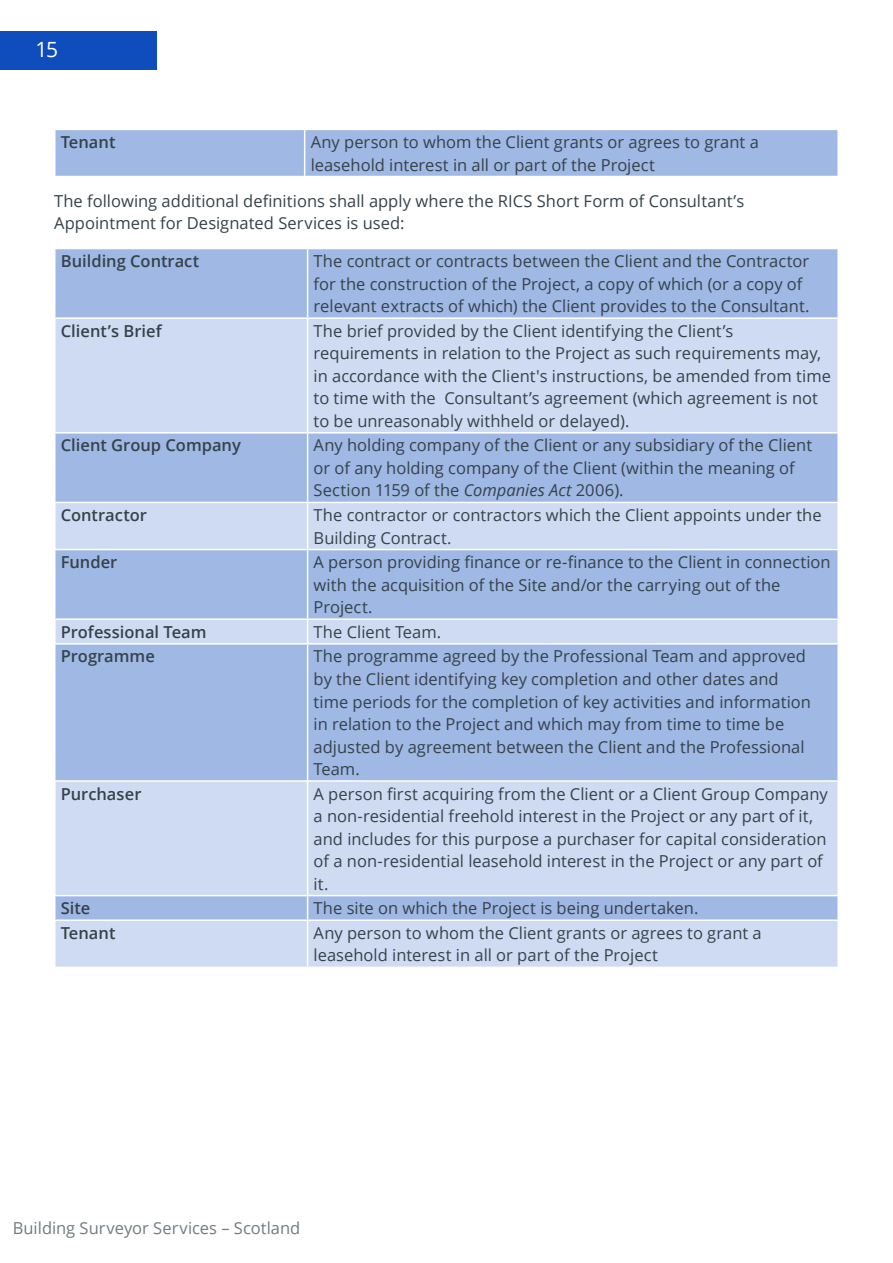
<style>
.page{position:relative;width:893px;height:1263px;background:#fff}
.page>*{position:absolute;margin:0;border:0;box-sizing:border-box;transform-origin:0 0}
.t1{font:21px "Open Sans";color:#fff}
.t2{font:16.5px/22.5px "Open Sans";color:#36424a}
.t3{font:600 16.5px "Open Sans";color:#36424a}
.t4{font:16.5px "Open Sans";color:#727b80}
.s1{font-style:italic}
</style>
<div class="page">
<div style="left:0;top:31px;width:157px;height:39px;background:#0f4dbc"></div>
<div style="left:56px;top:130px;width:781px;height:46px;background:#9fb8e4"></div>
<hr style="left:304px;top:130px;width:1px;height:46px;background:#fff">
<div style="left:56px;top:249px;width:781px;height:68px;background:#9fb8e4"></div>
<svg style="left:56px;top:319px;width:781px;height:648px;background:#b8caeb"></svg>
<hr style="left:307px;top:249px;width:1px;height:68px;background:#fff">
<hr style="left:307px;top:319px;width:1px;height:113px;background:#fff">
<hr style="left:54px;top:432px;width:254px;height:2px;background:#fff">
<hr style="left:308px;top:432px;width:531px;height:2px;background:#fff">
<hr style="left:307px;top:434px;width:1px;height:68px;background:#fff">
<hr style="left:54px;top:502px;width:254px;height:1px;background:#fff">
<hr style="left:308px;top:502px;width:531px;height:1px;background:#fff">
<hr style="left:307px;top:503px;width:1px;height:46px;background:#fff">
<hr style="left:54px;top:549px;width:254px;height:1px;background:#fff">
<hr style="left:308px;top:549px;width:531px;height:1px;background:#fff">
<hr style="left:307px;top:550px;width:1px;height:68px;background:#fff">
<hr style="left:54px;top:618px;width:254px;height:2px;background:#fff">
<hr style="left:308px;top:618px;width:531px;height:2px;background:#fff">
<svg style="left:307px;top:620px;width:1px;height:23px"></svg>
<hr style="left:54px;top:643px;width:254px;height:2px;background:#fff">
<hr style="left:308px;top:643px;width:531px;height:2px;background:#fff">
<hr style="left:307px;top:645px;width:1px;height:135px;background:#fff">
<hr style="left:54px;top:780px;width:254px;height:2px;background:#fff">
<hr style="left:308px;top:780px;width:531px;height:2px;background:#fff">
<hr style="left:307px;top:782px;width:1px;height:113px;background:#fff">
<hr style="left:54px;top:895px;width:254px;height:1px;background:#fff">
<hr style="left:308px;top:895px;width:531px;height:1px;background:#fff">
<svg style="left:307px;top:896px;width:1px;height:23px"></svg>
<hr style="left:54px;top:919px;width:254px;height:2px;background:#fff">
<hr style="left:308px;top:919px;width:531px;height:2px;background:#fff">
<hr style="left:307px;top:921px;width:1px;height:46px;background:#fff">
<p class="t1" style="left:35px;top:35px;width:24px">15</p>
<p class="t3" style="left:61px;top:131px;width:56px">Tenant</p>
<p class="t2" style="left:311px;top:130px;width:450px">Any person to whom the Client grants or agrees to grant a leasehold interest in all or part of the Project</p>
<p class="t2" style="left:54px;top:189px;width:692px">The following additional definitions shall apply where the RICS Short Form of Consultant’s<br>Appointment for Designated Services is used:</p>
<p class="t3" style="left:61px;top:250px;width:140px">Building Contract</p>
<p class="t2" style="left:314px;top:249px;width:497px">The contract or contracts between the Client and the Contractor for the construction of the Project, a copy of which (or a copy of relevant extracts of which) the Client provides to the Consultant.</p>
<p class="t3" style="left:61px;top:319px;width:103px">Client’s Brief</p>
<p class="t2" style="left:314px;top:319px;width:519px">The brief provided by the Client identifying the Client’s requirements in relation to the Project as such requirements may, in accordance with the Client's instructions, be amended from time to time with the Consultant’s agreement (which agreement is not to be unreasonably withheld or delayed).</p>
<p class="t3" style="left:61px;top:434px;width:182px">Client Group Company</p>
<p class="t2" style="left:314px;top:434px;width:500px">Any holding company of the Client or any subsidiary of the Client or of any holding company of the Client (within the meaning of<br>Section 1159 of the <span class="s1">Companies Act</span> 2006).</p>
<p class="t3" style="left:61px;top:504px;width:88px">Contractor</p>
<p class="t2" style="left:314px;top:503px;width:510px">The contractor or contractors which the Client appoints under the<br>Building Contract.</p>
<p class="t3" style="left:61px;top:551px;width:58px">Funder</p>
<p class="t2" style="left:314px;top:550px;width:519px">A person providing finance or re-finance to the Client in connection with the acquisition of the Site and/or the carrying out of the<br>Project.</p>
<p class="t3" style="left:61px;top:620px;width:147px">Professional Team</p>
<p class="t2" style="left:314px;top:620px;width:127px">The Client Team.</p>
<p class="t3" style="left:61px;top:645px;width:96px">Programme</p>
<p class="t2" style="left:314px;top:645px;width:499px">The programme agreed by the Professional Team and approved by the Client identifying key completion and other dates and time periods for the completion of key activities and information in relation to the Project and which may from time to time be adjusted by agreement between the Client and the Professional Team.</p>
<p class="t3" style="left:61px;top:782px;width:82px">Purchaser</p>
<p class="t2" style="left:314px;top:782px;width:516px">A person first acquiring from the Client or a Client Group Company a non-residential freehold interest in the Project or any part of it, and includes for this purpose a purchaser for capital consideration of a non-residential leasehold interest in the Project or any part of it.</p>
<p class="t3" style="left:61px;top:897px;width:31px">Site</p>
<p class="t2" style="left:314px;top:897px;width:384px">The site on which the Project is being undertaken.</p>
<p class="t3" style="left:61px;top:922px;width:56px">Tenant</p>
<p class="t2" style="left:314px;top:921px;width:450px">Any person to whom the Client grants or agrees to grant a leasehold interest in all or part of the Project</p>
<p class="t4" style="left:13px;top:1217px;width:289px">Building Surveyor Services – Scotland</p>
</div>
